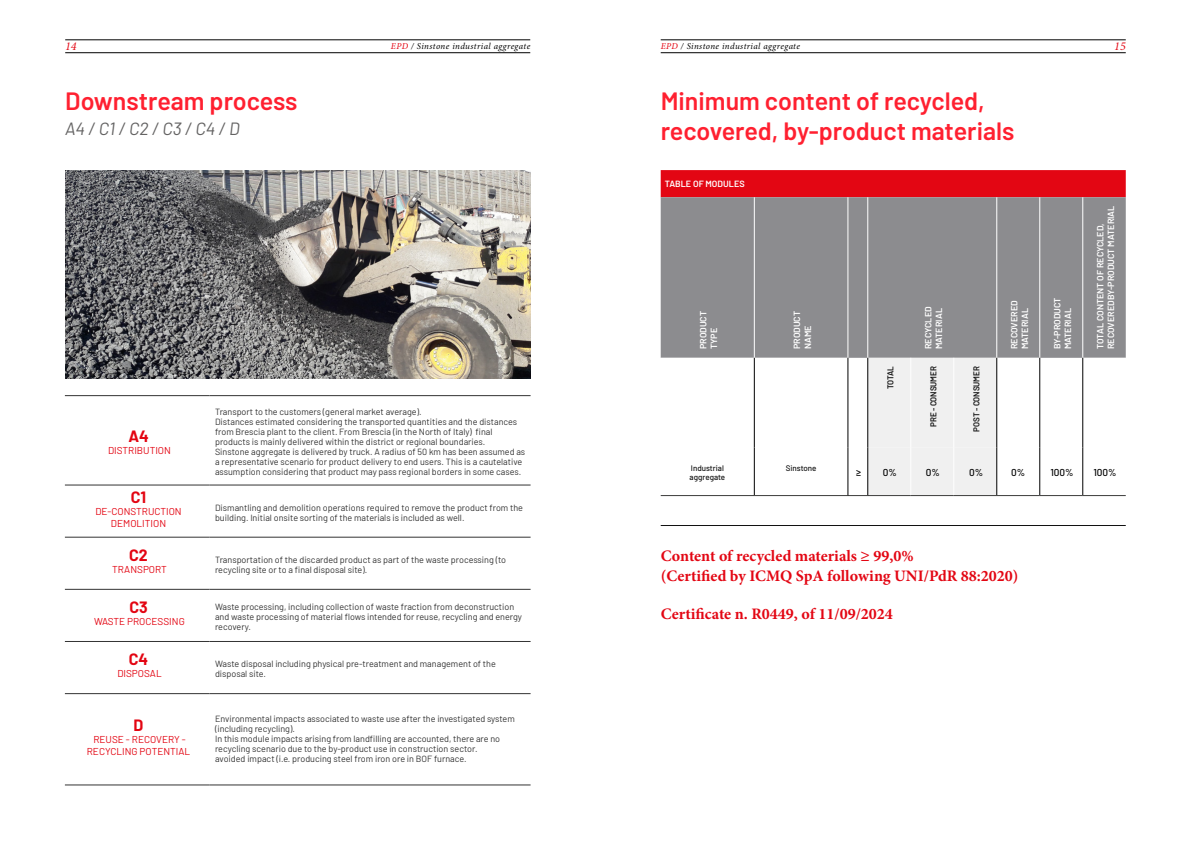
<style>
.page{position:relative;width:1191px;height:842px;background:#fff}
.page>*{position:absolute;margin:0;border:0;box-sizing:border-box;transform-origin:0 0}
.t1{font:600 25px/30px "Barlow";color:#ff2030}
.t2{font:italic 17.7px "Barlow";color:#646363}
.t3{font:700 16px/19.2px "Minion Pro";color:#e30613}
.t4{font:700 16px "Barlow";color:#e30512}
.t5{font:italic 12px "Minion Pro";color:#e30512}
.t6{font:10px/12px "Barlow";color:#e30512;text-align:center}
.t7{font:500 10px "Barlow";color:#000}
.t8{font:9px/10px "Barlow";color:#333}
.t9{font:600 9px/10.8px "Barlow";color:#fff}
.t10{font:italic 9px "Minion Pro";letter-spacing:.04em;color:#000}
.t11{font:600 8.5px "Barlow";letter-spacing:-.01em;color:#121212;scale:.95 1}
.t12{font:500 8px/9.6px "Barlow";color:#121212}
.s1{color:#e30512}
</style>
<div class="page">
<hr style="left:65px;top:53px;width:465px;height:1px;background:#000">
<hr style="left:65px;top:40px;width:465px;height:1px;background:#000">
<hr style="left:660px;top:53px;width:465px;height:1px;background:#000">
<hr style="left:660px;top:40px;width:465px;height:1px;background:#000">
<img style="left:65px;top:170px;width:465px;height:208px">
<hr style="left:65px;top:784px;width:144px;height:1px;background:#333">
<hr style="left:209px;top:784px;width:321px;height:1px;background:#333">
<hr style="left:65px;top:485px;width:144px;height:1px;background:#333">
<hr style="left:209px;top:485px;width:321px;height:1px;background:#333">
<hr style="left:65px;top:537px;width:144px;height:1px;background:#333">
<hr style="left:209px;top:537px;width:321px;height:1px;background:#333">
<hr style="left:65px;top:589px;width:144px;height:1px;background:#333">
<hr style="left:209px;top:589px;width:321px;height:1px;background:#333">
<hr style="left:65px;top:641px;width:144px;height:1px;background:#333">
<hr style="left:209px;top:641px;width:321px;height:1px;background:#333">
<hr style="left:65px;top:693px;width:144px;height:1px;background:#333">
<hr style="left:209px;top:693px;width:321px;height:1px;background:#333">
<hr style="left:65px;top:395px;width:144px;height:1px;background:#333">
<hr style="left:209px;top:395px;width:321px;height:1px;background:#333">
<hr style="left:660px;top:525px;width:465px;height:1px;background:#121212">
<div style="left:660px;top:170px;width:465px;height:27px;background:#e30613"></div>
<div style="left:660px;top:197px;width:465px;height:161px;background:#8c8c8f"></div>
<svg style="left:753px;top:358px;width:331px;height:137px"></svg>
<hr style="left:754px;top:197px;width:1px;height:161px;background:#fff">
<hr style="left:847px;top:197px;width:1px;height:161px;background:#fff">
<hr style="left:867px;top:197px;width:1px;height:161px;background:#fff">
<hr style="left:996px;top:197px;width:1px;height:161px;background:#fff">
<hr style="left:1039px;top:197px;width:1px;height:161px;background:#fff">
<hr style="left:754px;top:495px;width:94px;height:1px;background:#3c3c3b">
<hr style="left:1082px;top:197px;width:1px;height:161px;background:#fff">
<hr style="left:660px;top:495px;width:94px;height:1px;background:#3c3c3b">
<svg style="left:848px;top:358px;width:148px;height:138px"></svg>
<hr style="left:867px;top:495px;width:43px;height:1px;background:#3c3c3b">
<hr style="left:910px;top:495px;width:43px;height:1px;background:#3c3c3b">
<hr style="left:953px;top:495px;width:43px;height:1px;background:#3c3c3b">
<hr style="left:847px;top:358px;width:1px;height:89px;background:#000">
<hr style="left:867px;top:358px;width:1px;height:89px;background:#000">
<hr style="left:996px;top:358px;width:1px;height:89px;background:#000">
<hr style="left:847px;top:447px;width:1px;height:48px;background:#000">
<hr style="left:867px;top:447px;width:1px;height:48px;background:#000">
<hr style="left:996px;top:447px;width:1px;height:48px;background:#000">
<hr style="left:754px;top:358px;width:1px;height:89px;background:#000">
<hr style="left:754px;top:447px;width:1px;height:48px;background:#000">
<hr style="left:1039px;top:358px;width:1px;height:89px;background:#000">
<hr style="left:1039px;top:447px;width:1px;height:48px;background:#000">
<hr style="left:1082px;top:358px;width:1px;height:89px;background:#000">
<hr style="left:1082px;top:447px;width:1px;height:48px;background:#000">
<hr style="left:996px;top:495px;width:43px;height:1px;background:#3c3c3b">
<hr style="left:1082px;top:495px;width:43px;height:1px;background:#3c3c3b">
<hr style="left:1039px;top:495px;width:43px;height:1px;background:#3c3c3b">
<h3 class="t5" style="left:65px;top:38px;width:13px">14</h3>
<p class="t10" style="left:391px;top:40px;width:141px"><span class="s1">EPD</span> / Sinstone industrial aggregate</p>
<p class="t10" style="left:660px;top:40px;width:141px"><span class="s1">EPD</span> / Sinstone industrial aggregate</p>
<h3 class="t5" style="left:1114px;top:38px;width:13px">15</h3>
<h1 class="t1" style="left:65px;top:84px;width:234px">Downstream process</h1>
<h2 class="t2" style="left:65px;top:115px;width:176px">A4 / C1 / C2 / C3 / C4 / D</h2>
<h3 class="t4" style="left:128px;top:425px;width:22px">A4</h3>
<p class="t6" style="left:108px;top:444px;width:64px">DISTRIBUTION</p>
<p class="t8" style="left:215px;top:406px;width:312px">Transport to the customers (general market average).<br>Distances estimated considering the transported quantities and the distances from Brescia plant to the client. From Brescia (in the North of Italy) final products is mainly delivered within the district or regional boundaries.<br>Sinstone aggregate is delivered by truck. A radius of 50 km has been assumed as a representative scenario for product delivery to end users. This is a cautelative assumption considering that product may pass regional borders in some cases.</p>
<h3 class="t4" style="left:131px;top:485px;width:17px">C1</h3>
<p class="t6" style="left:95px;top:504px;width:88px">DE-CONSTRUCTION<br>DEMOLITION</p>
<p class="t8" style="left:215px;top:502px;width:309px">Dismantling and demolition operations required to remove the product from the building. Initial onsite sorting of the materials is included as well.</p>
<h3 class="t4" style="left:129px;top:543px;width:20px">C2</h3>
<p class="t6" style="left:112px;top:563px;width:56px">TRANSPORT</p>
<p class="t8" style="left:215px;top:554px;width:292px">Transportation of the discarded product as part of the waste processing (to recycling site or to a final disposal site).</p>
<h3 class="t4" style="left:129px;top:596px;width:20px">C3</h3>
<p class="t6" style="left:94px;top:615px;width:92px">WASTE PROCESSING</p>
<p class="t8" style="left:215px;top:601px;width:308px">Waste processing, including collection of waste fraction from deconstruction and waste processing of material flows intended for reuse, recycling and energy recovery.</p>
<h3 class="t4" style="left:129px;top:648px;width:21px">C4</h3>
<p class="t6" style="left:117px;top:667px;width:46px">DISPOSAL</p>
<p class="t8" style="left:215px;top:658px;width:282px">Waste disposal including physical pre-treatment and management of the disposal site.</p>
<h3 class="t4" style="left:134px;top:713px;width:11px">D</h3>
<p class="t6" style="left:87px;top:733px;width:105px">REUSE - RECOVERY -<br>RECYCLING POTENTIAL</p>
<p class="t8" style="left:215px;top:713px;width:301px">Environmental impacts associated to waste use after the investigated system (including recycling).<br>In this module impacts arising from landfilling are accounted, there are no recycling scenario due to the by-product use in construction sector.<br>avoided impact (i.e. producing steel from iron ore in BOF furnace.</p>
<h1 class="t1" style="left:660px;top:84px;width:355px">Minimum content of recycled, recovered, by-product materials</h1>
<p class="t9" style="left:664px;top:177px;width:81px">TABLE OF MODULES</p>
<p class="t9" style="left:697px;top:349px;width:40px;rotate:-90deg">PRODUCT<br>TYPE</p>
<p class="t9" style="left:791px;top:349px;width:40px;rotate:-90deg">PRODUCT<br>NAME</p>
<p class="t9" style="left:922px;top:349px;width:44px;rotate:-90deg">RECYCLED<br>MATERIAL</p>
<p class="t9" style="left:1008px;top:349px;width:50px;rotate:-90deg">RECOVERED<br>MATERIAL</p>
<p class="t9" style="left:1051px;top:349px;width:53px;rotate:-90deg">BY-PRODUCT<br>MATERIAL</p>
<p class="t11" style="left:884px;top:389px;width:26px;rotate:-90deg">TOTAL</p>
<p class="t11" style="left:927px;top:427px;width:65px;rotate:-90deg">PRE - CONSUMER</p>
<p class="t11" style="left:970px;top:432px;width:70px;rotate:-90deg">POST - CONSUMER</p>
<p class="t9" style="left:1094px;top:349px;width:145px;rotate:-90deg">TOTAL CONTENT OF RECYCLED,<br>RECOVEREDBY-PRODUCT MATERIAL</p>
<p class="t12" style="left:689px;top:462px;width:37px">Industrial aggregate</p>
<p class="t12" style="left:785px;top:463px;width:32px">Sinstone</p>
<p class="t7" style="left:856px;top:466px;width:6px">≥</p>
<p class="t7" style="left:883px;top:466px;width:16px">0%</p>
<p class="t7" style="left:926px;top:466px;width:16px">0%</p>
<p class="t7" style="left:969px;top:466px;width:16px">0%</p>
<p class="t7" style="left:1011px;top:466px;width:16px">0%</p>
<p class="t7" style="left:1050px;top:466px;width:25px">100%</p>
<p class="t7" style="left:1093px;top:466px;width:25px">100%</p>
<h3 class="t3" style="left:660px;top:546px;width:359px">Content of recycled materials ≥ 99,0%<br>(Certified by ICMQ SpA following UNI/PdR 88:2020)</h3>
<h3 class="t3" style="left:660px;top:604px;width:234px">Certificate n. R0449, of 11/09/2024</h3>
</div>
